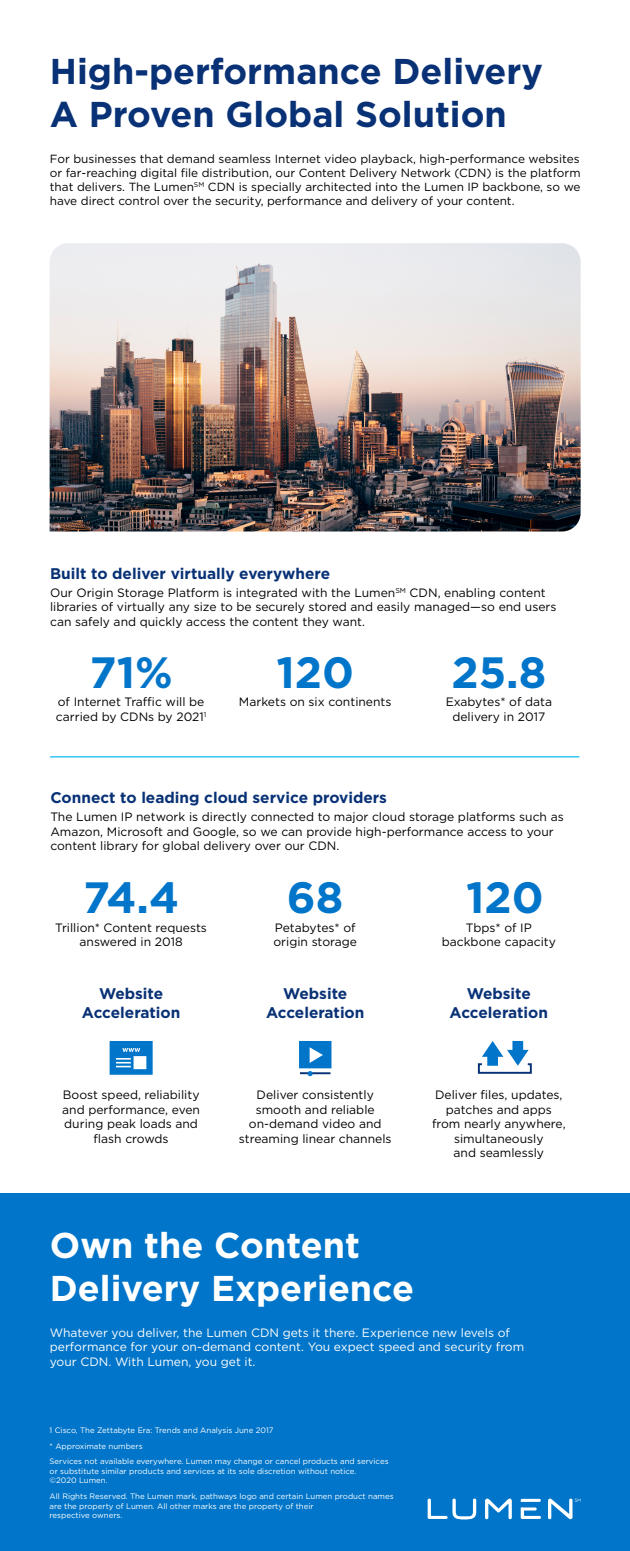
<style>
.page{position:relative;width:630px;height:1551px;background:#fff}
.page>*{position:absolute;margin:0;border:0;box-sizing:border-box;transform-origin:0 0}
.t1{font:700 43.75px "Gotham";color:#0075c9}
.t2{font:700 35.88px "Gotham";color:#083176}
.t3{font:700 35.88px/43px "Gotham";color:#fff}
.Body_Copy{font:700 15.4px "Gotham";color:#083176}
.Body_Copy-2{font:12.08px/14.5px "Gotham";color:#000;text-align:center}
.Body_Copy-3{font:12.08px/14.5px "Gotham";color:#fff}
.Body_Copy-4{font:11.81px/14.2px "Gotham";color:#000;text-align:justify}
.Body_Copy-5{font:7.88px/9.5px "Gotham";color:#fff}
</style>
<div class="page">
<div style="left:0;top:1193px;width:630px;height:357px;background:#0075c9"></div>
<svg style="left:428px;top:1498px;width:48px;height:21px"></svg>
<svg style="left:485px;top:1498px;width:27px;height:20px"></svg>
<svg style="left:521px;top:1498px;width:20px;height:3px"></svg>
<svg style="left:521px;top:1507px;width:20px;height:11px"></svg>
<svg style="left:548px;top:1498px;width:33px;height:20px"></svg>
<svg style="left:110px;top:1041px;width:43px;height:33px"></svg>
<svg style="left:299px;top:1041px;width:32px;height:35px"></svg>
<svg style="left:477px;top:1041px;width:55px;height:33px"></svg>
<hr style="left:51px;top:756px;width:528px;height:1px;background:#38c6f4">
<img style="left:50px;top:243px;width:531px;height:288px">
<p class="t2" style="left:50px;top:47px;width:495px">High-performance Delivery</p>
<p class="t2" style="left:50px;top:90px;width:459px">A Proven Global Solution</p>
<p class="Body_Copy-4" style="left:50px;top:151px;width:532px">For businesses that demand seamless Internet video playback, high-performance websites or far-reaching digital file distribution, our Content Delivery Network (CDN) is the platform that delivers. The Lumen<sup>SM</sup> CDN is specially architected into the Lumen IP backbone, so we have direct control over the security, performance and delivery of your content.</p>
<p class="Body_Copy" style="left:50px;top:563px;width:282px">Built to deliver virtually everywhere</p>
<p class="Body_Copy-2" style="left:50px;top:585px;width:508px;text-align:left">Our Origin Storage Platform is integrated with the Lumen<sup>SM</sup> CDN, enabling content libraries of virtually any size to be securely stored and easily managed—so end users can safely and quickly access the content they want.</p>
<p class="t1" style="left:89px;top:643px;width:85px">71%</p>
<p class="Body_Copy-2" style="left:58px;top:694px;width:148px">of Internet Traffic will be</p>
<p class="Body_Copy-2" style="left:56px;top:709px;width:152px">carried by CDNs by 2021<sup>1</sup></p>
<p class="t1" style="left:276px;top:643px;width:79px">120</p>
<p class="t1" style="left:451px;top:643px;width:96px">25.8</p>
<p class="Body_Copy-2" style="left:239px;top:694px;width:154px">Markets on six continents</p>
<p class="Body_Copy-2" style="left:446px;top:694px;width:108px">Exabytes* of data</p>
<p class="Body_Copy-2" style="left:452px;top:709px;width:94px">delivery in 2017</p>
<p class="Body_Copy" style="left:50px;top:787px;width:338px">Connect to leading cloud service providers</p>
<p class="Body_Copy-2" style="left:50px;top:809px;width:515px;text-align:left">The Lumen IP network is directly connected to major cloud storage platforms such as<br>Amazon, Microsoft and Google, so we can provide high-performance access to your content library for global delivery over our CDN.</p>
<p class="t1" style="left:83px;top:868px;width:98px">74.4</p>
<p class="t1" style="left:287px;top:868px;width:58px">68</p>
<p class="t1" style="left:466px;top:868px;width:79px">120</p>
<p class="Body_Copy-2" style="left:55px;top:919px;width:153px">Trillion* Content requests</p>
<p class="Body_Copy-2" style="left:80px;top:934px;width:105px">answered in 2018</p>
<p class="Body_Copy-2" style="left:275px;top:919px;width:83px">Petabytes* of</p>
<p class="Body_Copy-2" style="left:274px;top:934px;width:85px">origin storage</p>
<p class="Body_Copy-2" style="left:442px;top:919px;width:116px">Tbps* of IP backbone capacity</p>
<p class="Body_Copy" style="left:99px;top:983px;width:66px">Website</p>
<p class="Body_Copy" style="left:82px;top:1002px;width:100px">Acceleration</p>
<p class="Body_Copy" style="left:283px;top:983px;width:66px">Website</p>
<p class="Body_Copy" style="left:266px;top:1002px;width:100px">Acceleration</p>
<p class="Body_Copy" style="left:467px;top:983px;width:66px">Website</p>
<p class="Body_Copy" style="left:450px;top:1002px;width:100px">Acceleration</p>
<p class="Body_Copy-2" style="left:62px;top:1087px;width:139px">Boost speed, reliability and performance, even during peak loads and flash crowds</p>
<p class="Body_Copy-2" style="left:239px;top:1087px;width:154px">Deliver consistently smooth and reliable on-demand video and streaming linear channels</p>
<p class="Body_Copy-2" style="left:432px;top:1087px;width:135px">Deliver files, updates, patches and apps from nearly anywhere, simultaneously<br>and seamlessly</p>
<p class="t3" style="left:50px;top:1223px;width:366px">Own the Content<br>Delivery Experience</p>
<p class="Body_Copy-3" style="left:50px;top:1324px;width:476px">Whatever you deliver, the Lumen CDN gets it there. Experience new levels of performance for your on-demand content. You expect speed and security from your CDN. With Lumen, you get it.</p>
<p class="Body_Copy-5" style="left:50px;top:1424px;width:226px">1 Cisco, The Zettabyte Era: Trends and Analysis June 2017</p>
<p class="Body_Copy-5" style="left:50px;top:1440px;width:95px">* Approximate numbers</p>
<p class="Body_Copy-5" style="left:50px;top:1456px;width:341px">Services not available everywhere. Lumen may change or cancel products and services or substitute similar products and services at its sole discretion without notice.<br>©2020 Lumen.</p>
<p class="Body_Copy-5" style="left:50px;top:1491px;width:346px">All Rights Reserved. The Lumen mark, pathways logo and certain Lumen product names are the property of Lumen. All other marks are the property of their<br>respective owners.</p>
</div>
